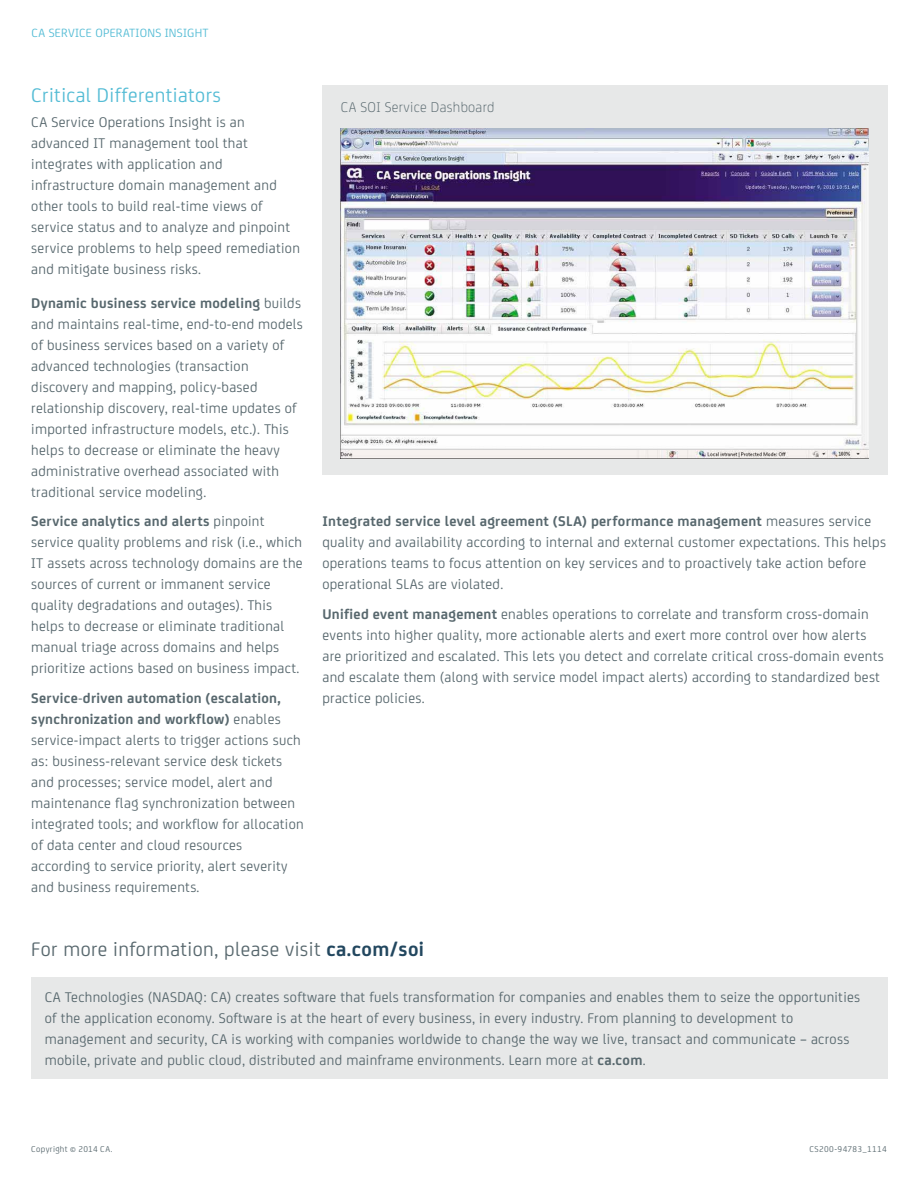
<style>
.page{position:relative;width:918px;height:1188px;background:#fff}
.page>*{position:absolute;margin:0;border:0;box-sizing:border-box;transform-origin:0 0}
.t1{font:21px "CA Sans";letter-spacing:.02em;color:#58686e}
.t2{font:21px "CA Sans";letter-spacing:.02em;color:#54bcd5}
.t3{font:15px/21px "CA Sans";letter-spacing:.02em;color:#58686e}
.t4{font:300 15px "CA Sans";letter-spacing:.02em;color:#58686e}
.t5{font:12.75px "CA Sans";letter-spacing:.02em;color:#54bcd5}
.t6{font:9px "CA Sans";letter-spacing:.035em;color:#58686e}
.s1{font-weight:700}
.s2{font-weight:700;color:#22475f}
</style>
<div class="page">
<div style="left:31px;top:977px;width:856px;height:101px;background:#e7e8e8"></div>
<div style="left:322px;top:86px;width:566px;height:389px;background:#e7e8e8"></div>
<img style="left:341px;top:129px;width:527px;height:329px">
<p class="t5" style="left:32px;top:24px;width:179px">CA SERVICE OPERATIONS INSIGHT</p>
<h1 class="t2" style="left:31px;top:80px;width:191px">Critical Differentiators</h1>
<p class="t3" style="left:31px;top:111px;width:270px">CA Service Operations Insight is an advanced IT management tool that integrates with application and infrastructure domain management and other tools to build real-time views of service status and to analyze and pinpoint service problems to help speed remediation and mitigate business risks.</p>
<p class="t3" style="left:31px;top:291px;width:273px"><span class="s1">Dynamic business service modeling</span> builds and maintains real-time, end-to-end models of business services based on a variety of advanced technologies (transaction discovery and mapping, policy-based relationship discovery, real-time updates of imported infrastructure models, etc.). This helps to decrease or eliminate the heavy administrative overhead associated with traditional service modeling.</p>
<p class="t3" style="left:31px;top:510px;width:273px"><span class="s1">Service analytics and alerts</span> pinpoint service quality problems and risk (i.e., which IT assets across technology domains are the sources of current or immanent service quality degradations and outages). This helps to decrease or eliminate traditional manual triage across domains and helps prioritize actions based on business impact.</p>
<p class="t3" style="left:31px;top:686px;width:274px"><span class="s1">Service-driven automation (escalation, synchronization and workflow)</span> enables service-impact alerts to trigger actions such as: business-relevant service desk tickets and processes; service model, alert and maintenance flag synchronization between integrated tools; and workflow for allocation of data center and cloud resources according to service priority, alert severity and business requirements.</p>
<p class="t4" style="left:341px;top:96px;width:155px">CA SOI Service Dashboard</p>
<p class="t3" style="left:322px;top:510px;width:565px"><span class="s1">Integrated service level agreement (SLA) performance management</span> measures service quality and availability according to internal and external customer expectations. This helps operations teams to focus attention on key services and to proactively take action before operational SLAs are violated.</p>
<p class="t3" style="left:322px;top:603px;width:563px"><span class="s1">Unified event management</span> enables operations to correlate and transform cross-domain events into higher quality, more actionable alerts and exert more control over how alerts are prioritized and escalated. This lets you detect and correlate critical cross-domain events and escalate them (along with service model impact alerts) according to standardized best practice policies.</p>
<h1 class="t1" style="left:31px;top:935px;width:394px">For more information, please visit <span class="s2">ca.com/soi</span></h1>
<p class="t3" style="left:45px;top:985px;width:817px">CA Technologies (NASDAQ: CA) creates software that fuels transformation for companies and enables them to seize the opportunities of the application economy. Software is at the heart of every business, in every industry. From planning to development to management and security, CA is working with companies worldwide to change the way we live, transact and communicate – across mobile, private and public cloud, distributed and mainframe environments. Learn more at <span class="s1">ca.com</span>.</p>
<p class="t6" style="left:31px;top:1142px;width:83px">Copyright © 2014 CA.</p>
<p class="t6" style="left:809px;top:1142px;width:79px">CS200-94783_1114</p>
</div>
